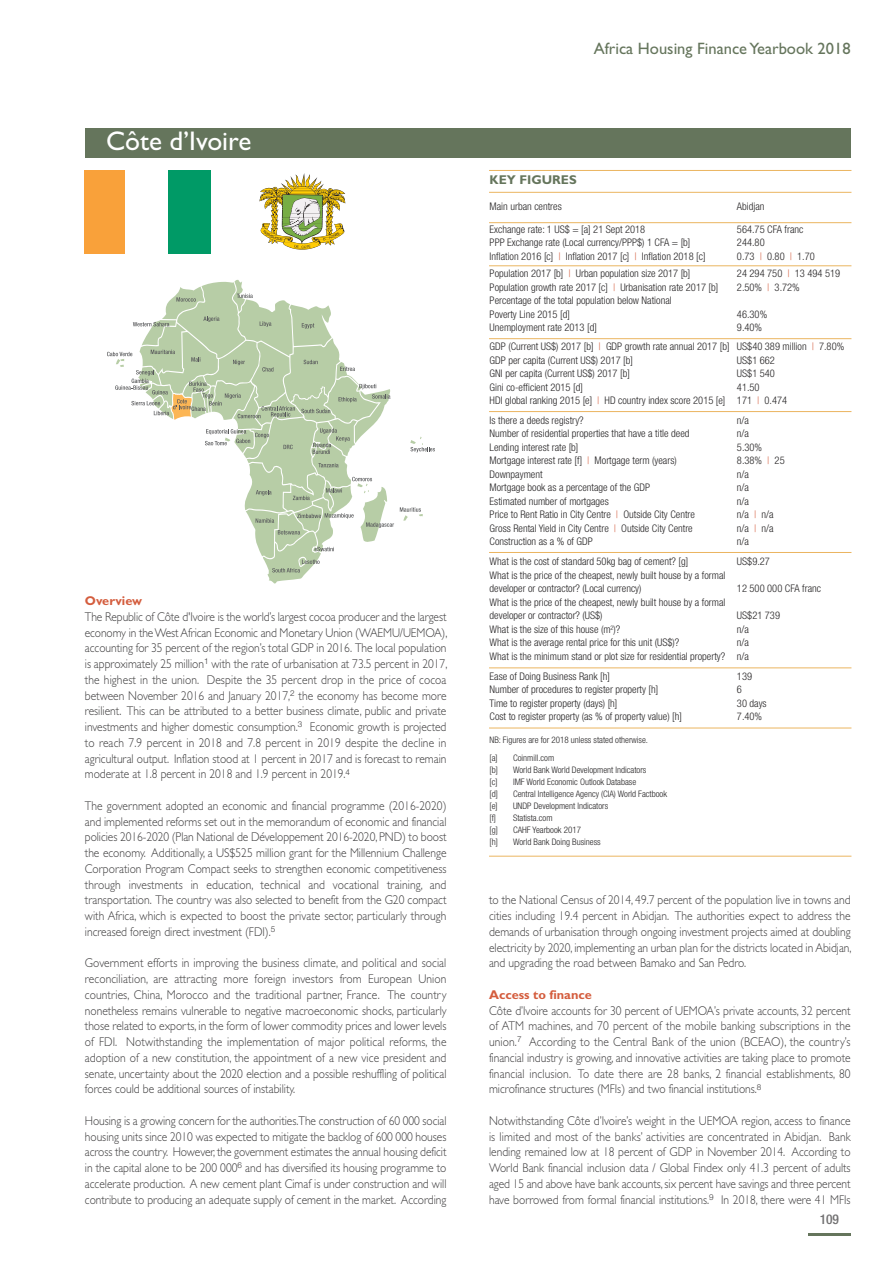
<style>
.page{position:relative;width:893px;height:1263px;background:#fff}
.page>*{position:absolute;margin:0;border:0;box-sizing:border-box;transform-origin:0 0}
.t1{font:27px "Gill Sans";color:#fff}
.t2{font:16.5px "Gill Sans Std";color:#65755c}
.t3{font:500 condensed 13.5px "Helvetica Neue LT Std";color:#727172}
.t4{font:300 12.75px/15.8px "Gill Sans Std";color:#3c3b3c;text-align:justify;scale:.9 1}
.t5{font:700 12.75px "Gill Sans Std";color:#d45d3e}
.t6{font:700 12.75px "Gill Sans Std";color:#65755c}
.t7{font:300 condensed 10.5px/13.5px "Helvetica Neue LT Std";color:#272526}
.t8{font:300 condensed 9px/18.5px "Helvetica Neue LT Std";color:#272526}
.s1{color:#d45d3e}
</style>
<div class="page">
<hr style="left:808px;top:1233px;width:42px;height:2px;background:#65755c">
<div style="left:85px;top:128px;width:765px;height:29px;background:#65755c"></div>
<svg style="left:400px;top:507px;width:23px;height:14px"></svg>
<svg style="left:410px;top:437px;width:25px;height:15px"></svg>
<svg style="left:107px;top:280px;width:287px;height:303px"></svg>
<div style="left:85px;top:170px;width:41px;height:83px;background:#f9a13a"></div>
<div style="left:168px;top:170px;width:42px;height:83px;background:#009a66"></div>
<svg style="left:259px;top:173px;width:86px;height:77px"></svg>
<hr style="left:489px;top:170px;width:362px;height:1px;background:#ebb560">
<hr style="left:489px;top:192px;width:362px;height:1px;background:#ebb560">
<hr style="left:489px;top:222px;width:362px;height:1px;background:#ebb560">
<hr style="left:489px;top:266px;width:362px;height:1px;background:#ebb560">
<hr style="left:489px;top:338px;width:362px;height:1px;background:#ebb560">
<hr style="left:489px;top:411px;width:362px;height:1px;background:#ebb560">
<hr style="left:489px;top:552px;width:362px;height:1px;background:#ebb560">
<hr style="left:489px;top:668px;width:362px;height:1px;background:#ebb560">
<hr style="left:489px;top:728px;width:362px;height:1px;background:#ebb560">
<hr style="left:489px;top:856px;width:362px;height:1px;background:#ebb560">
<h1 class="t1" style="left:106px;top:132px;width:147px">Côte d’Ivoire</h1>
<p class="t5" style="left:85px;top:596px;width:59px">Overview</p>
<p class="t4" style="left:85px;top:610px;width:404px">The Republic of Côte d'Ivoire is the world’s largest cocoa producer and the largest economy in the West African Economic and Monetary Union (WAEMU/UEMOA), accounting for 35 percent of the region’s total GDP in 2016. The local population is approximately 25 million<sup>1</sup> with the rate of urbanisation at 73.5 percent in 2017, the highest in the union. Despite the 35 percent drop in the price of cocoa between November 2016 and January 2017,<sup>2</sup> the economy has become more resilient. This can be attributed to a better business climate, public and private investments and higher domestic consumption.<sup>3</sup> Economic growth is projected to reach 7.9 percent in 2018 and 7.8 percent in 2019 despite the decline in agricultural output. Inflation stood at 1 percent in 2017 and is forecast to remain moderate at 1.8 percent in 2018 and 1.9 percent in 2019.<sup>4</sup></p>
<p class="t4" style="left:85px;top:799px;width:403px">The government adopted an economic and financial programme (2016-2020) and implemented reforms set out in the memorandum of economic and financial policies 2016-2020 (Plan National de Développement 2016-2020, PND) to boost the economy. Additionally, a US$525 million grant for the Millennium Challenge Corporation Program Compact seeks to strengthen economic competitiveness through investments in education, technical and vocational training, and transportation. The country was also selected to benefit from the G20 compact with Africa, which is expected to boost the private sector, particularly through increased foreign direct investment (FDI).<sup>5</sup></p>
<p class="t4" style="left:85px;top:957px;width:403px">Government efforts in improving the business climate, and political and social reconciliation, are attracting more foreign investors from European Union countries, China, Morocco and the traditional partner, France. The country nonetheless remains vulnerable to negative macroeconomic shocks, particularly those related to exports, in the form of lower commodity prices and lower levels of FDI. Notwithstanding the implementation of major political reforms, the adoption of a new constitution, the appointment of a new vice president and senate, uncertainty about the 2020 election and a possible reshuffling of political forces could be additional sources of instability.</p>
<p class="t4" style="left:85px;top:1114px;width:403px">Housing is a growing concern for the authorities.The construction of 60 000 social housing units since 2010 was expected to mitigate the backlog of 600 000 houses across the country. However, the government estimates the annual housing deficit in the capital alone to be 200 000<sup>6</sup> and has diversified its housing programme to accelerate production. A new cement plant Cimaf is under construction and will contribute to producing an adequate supply of cement in the market. According</p>
<p class="t2" style="left:593px;top:39px;width:258px">Africa Housing Finance Yearbook 2018</p>
<p class="t6" style="left:489px;top:175px;width:89px">KEY FIGURES</p>
<p class="t7" style="left:489px;top:200px;width:74px">Main urban centres</p>
<p class="t7" style="left:737px;top:200px;width:29px">Abidjan</p>
<p class="t7" style="left:489px;top:223px;width:217px">Exchange rate: 1 US$ = [a] 21 Sept 2018<br>PPP Exchange rate (Local currency/PPP$) 1 CFA = [b]<br>Inflation 2016 [c] <span class="s1">|</span> Inflation 2017 [c] <span class="s1">|</span> Inflation 2018 [c]</p>
<p class="t7" style="left:737px;top:223px;width:79px">564.75 CFA franc<br>244.80<br>0.73 <span class="s1">|</span> 0.80 <span class="s1">|</span> 1.70</p>
<p class="t7" style="left:489px;top:268px;width:230px">Population 2017 [b] <span class="s1">|</span> Urban population size 2017 [b] Population growth rate 2017 [c] <span class="s1">|</span> Urbanisation rate 2017 [b] Percentage of the total population below National<br>Poverty Line 2015 [d]<br>Unemployment rate 2013 [d]</p>
<p class="t7" style="left:737px;top:268px;width:105px">24 294 750 <span class="s1">|</span> 13 494 519<br>2.50% <span class="s1">|</span> 3.72%</p>
<p class="t7" style="left:737px;top:308px;width:32px">46.30%<br>9.40%</p>
<p class="t7" style="left:489px;top:341px;width:241px">GDP (Current US$) 2017 [b] <span class="s1">|</span> GDP growth rate annual 2017 [b] GDP per capita (Current US$) 2017 [b]<br>GNI per capita (Current US$) 2017 [b]<br>Gini co-efficient 2015 [d]<br>HDI global ranking 2015 [e] <span class="s1">|</span> HD country index score 2015 [e]</p>
<p class="t7" style="left:737px;top:341px;width:109px">US$40 389 million <span class="s1">|</span> 7.80%<br>US$1 662<br>US$1 540<br>41.50<br>171 <span class="s1">|</span> 0.474</p>
<p class="t7" style="left:489px;top:414px;width:207px">Is there a deeds registry?<br>Number of residential properties that have a title deed Lending interest rate [b]<br>Mortgage interest rate [f] <span class="s1">|</span> Mortgage term (years)<br>Downpayment<br>Mortgage book as a percentage of the GDP<br>Estimated number of mortgages<br>Price to Rent Ratio in City Centre <span class="s1">|</span> Outside City Centre Gross Rental Yield in City Centre <span class="s1">|</span> Outside City Centre Construction as a % of GDP</p>
<p class="t7" style="left:737px;top:414px;width:49px">n/a<br>n/a<br>5.30%<br>8.38% <span class="s1">|</span> 25 n/a<br>n/a<br>n/a<br>n/a <span class="s1">|</span> n/a n/a <span class="s1">|</span> n/a n/a</p>
<p class="t7" style="left:489px;top:556px;width:237px">What is the cost of standard 50kg bag of cement? [g]<br>What is the price of the cheapest, newly built house by a formal developer or contractor? (Local currency)<br>What is the price of the cheapest, newly built house by a formal developer or contractor? (US$)<br>What is the size of this house (m<sup>2</sup>)?<br>What is the average rental price for this unit (US$)?<br>What is the minimum stand or plot size for residential property?</p>
<p class="t7" style="left:737px;top:556px;width:34px">US$9.27</p>
<p class="t7" style="left:737px;top:583px;width:86px">12 500 000 CFA franc</p>
<p class="t7" style="left:737px;top:610px;width:45px">US$21 739 n/a<br>n/a<br>n/a</p>
<p class="t7" style="left:489px;top:670px;width:194px">Ease of Doing Business Rank [h]<br>Number of procedures to register property [h]<br>Time to register property (days) [h]<br>Cost to register property (as % of property value) [h]</p>
<p class="t7" style="left:737px;top:670px;width:31px">139<br>6<br>30 days<br>7.40%</p>
<p class="t8" style="left:489px;top:731px;width:160px">NB: Figures are for 2018 unless stated otherwise. [a]</p>
<p class="t8" style="left:513px;top:750px;width:43px">Coinmill.com</p>
<p class="t8" style="left:489px;top:762px;width:10px">[b]</p>
<p class="t8" style="left:513px;top:762px;width:135px">World Bank World Development Indicators</p>
<p class="t8" style="left:489px;top:774px;width:10px">[c]</p>
<p class="t8" style="left:513px;top:774px;width:125px">IMF World Economic Outlook Database</p>
<p class="t8" style="left:489px;top:786px;width:10px">[d]</p>
<p class="t8" style="left:513px;top:786px;width:156px">Central Intelligence Agency (CIA) World Factbook</p>
<p class="t8" style="left:489px;top:798px;width:10px">[e]</p>
<p class="t8" style="left:513px;top:798px;width:97px">UNDP Development Indicators</p>
<p class="t8" style="left:489px;top:810px;width:8px">[f]</p>
<p class="t8" style="left:513px;top:810px;width:41px">Statista.com</p>
<p class="t8" style="left:489px;top:822px;width:10px">[g]</p>
<p class="t8" style="left:513px;top:822px;width:69px">CAHF Yearbook 2017</p>
<p class="t8" style="left:489px;top:834px;width:10px">[h]</p>
<p class="t8" style="left:513px;top:834px;width:89px">World Bank Doing Business</p>
<p class="t4" style="left:489px;top:894px;width:404px">to the National Census of 2014, 49.7 percent of the population live in towns and cities including 19.4 percent in Abidjan. The authorities expect to address the demands of urbanisation through ongoing investment projects aimed at doubling electricity by 2020, implementing an urban plan for the districts located in Abidjan, and upgrading the road between Bamako and San Pedro.</p>
<p class="t5" style="left:489px;top:990px;width:104px">Access to finance</p>
<p class="t4" style="left:489px;top:1004px;width:403px">Côte d’Ivoire accounts for 30 percent of UEMOA’s private accounts, 32 percent of ATM machines, and 70 percent of the mobile banking subscriptions in the union.<sup>7</sup> According to the Central Bank of the union (BCEAO), the country’s financial industry is growing, and innovative activities are taking place to promote financial inclusion. To date there are 28 banks, 2 financial establishments, 80 microfinance structures (MFIs) and two financial institutions.<sup>8</sup></p>
<p class="t4" style="left:489px;top:1114px;width:403px">Notwithstanding Côte d’Ivoire’s weight in the UEMOA region, access to finance is limited and most of the banks’ activities are concentrated in Abidjan. Bank lending remained low at 18 percent of GDP in November 2014. According to World Bank financial inclusion data / Global Findex only 41.3 percent of adults aged 15 and above have bank accounts, six percent have savings and three percent have borrowed from formal financial institutions.<sup>9</sup> In 2018, there were 41 MFIs</p>
<p class="t3" style="left:819px;top:1211px;width:21px">109</p>
</div>
